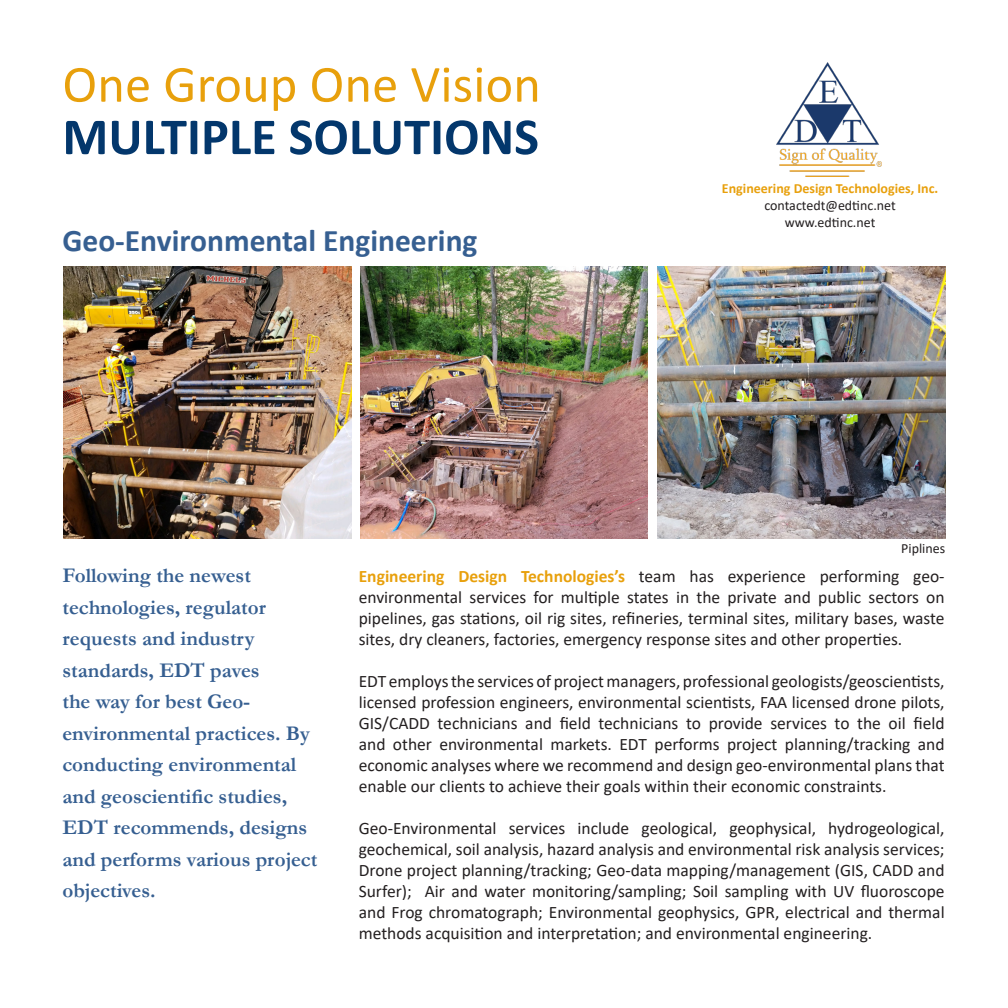
<style>
.page{position:relative;width:1008px;height:1008px;background:#fff}
.page>*{position:absolute;margin:0;border:0;box-sizing:border-box;transform-origin:0 0}
.t1{font:52.5px "Calibri";letter-spacing:.005em;color:#e8a00c}
.t2{font:700 52.5px "Calibri";color:#03376c}
.t3{font:700 31.5px "Calibri";color:#365f91}
.t4{font:700 21px/31.5px "Garamond";color:#365f91}
.t5{font:17.5px/21px "Calibri";color:#231f20;text-align:justify}
.t6{font:14px "Calibri";color:#231f20}
.t7{font:700 14px "Calibri";color:#e8a00c}
.s1{font-weight:700;color:#e8a00c}
</style>
<div class="page">
<img style="left:360px;top:266px;width:288px;height:273px">
<img style="left:777px;top:63px;width:104px;height:113px">
<img style="left:64px;top:266px;width:287px;height:273px">
<img style="left:657px;top:266px;width:288px;height:273px">
<p class="t1" style="left:62px;top:48px;width:480px">One Group One Vision</p>
<p class="t2" style="left:62px;top:100px;width:478px">MULTIPLE SOLUTIONS</p>
<p class="t3" style="left:62px;top:218px;width:417px">Geo-Environmental Engineering</p>
<p class="t7" style="left:722px;top:179px;width:218px">Engineering Design Technologies, Inc.</p>
<p class="t6" style="left:764px;top:196px;width:133px">contactedt@edtinc.net</p>
<p class="t6" style="left:785px;top:213px;width:92px">www.edtinc.net</p>
<p class="t6" style="left:901px;top:538px;width:46px">Piplines</p>
<p class="t4" style="left:62px;top:560px;width:256px">Following the newest technologies, regulator requests and industry standards, EDT paves<br>the way for best Geo&shy;environmental practices. By conducting environmental and geoscientific studies,<br>EDT recommends, designs and performs various project objectives.</p>
<p class="t5" style="left:359px;top:565px;width:587px"><span class="s1">Engineering Design Technologies’s</span> team has experience performing geo&shy;environmental services for multiple states in the private and public sectors on pipelines, gas stations, oil rig sites, refineries, terminal sites, military bases, waste sites, dry cleaners, factories, emergency response sites and other properties.</p>
<p class="t5" style="left:359px;top:670px;width:587px">EDT employs the services of project managers, professional geologists/geoscientists, licensed profession engineers, environmental scientists, FAA licensed drone pilots, GIS/CADD technicians and field technicians to provide services to the oil field and other environmental markets. EDT performs project planning/tracking and economic analyses where we recommend and design geo-environmental plans that enable our clients to achieve their goals within their economic constraints.</p>
<p class="t5" style="left:359px;top:817px;width:587px">Geo-Environmental services include geological, geophysical, hydrogeological, geochemical, soil analysis, hazard analysis and environmental risk analysis services; Drone project planning/tracking; Geo-data mapping/management (GIS, CADD and Surfer); Air and water monitoring/sampling; Soil sampling with UV fluoroscope and Frog chromatograph; Environmental geophysics, GPR, electrical and thermal methods acquisition and interpretation; and environmental engineering.</p>
</div>
